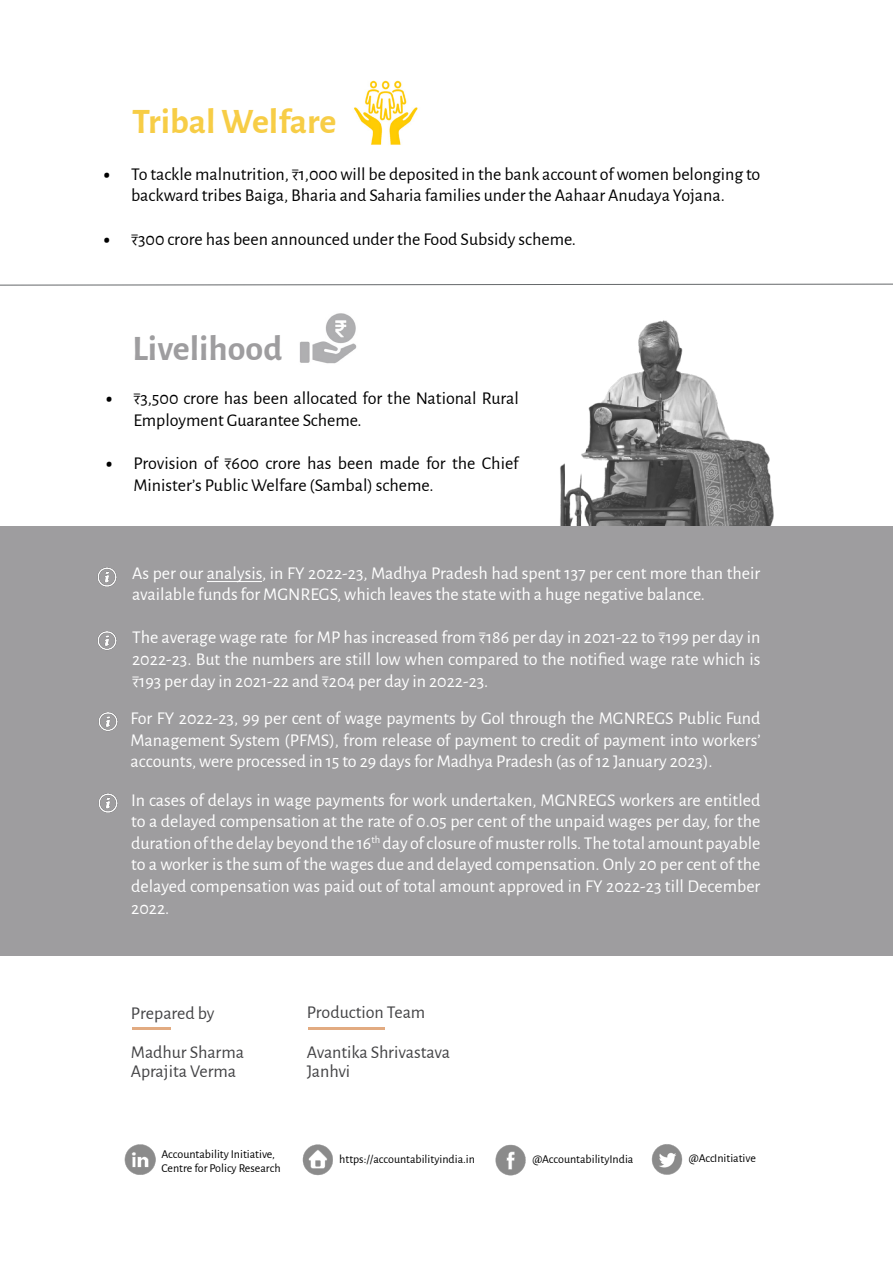
<style>
.page{position:relative;width:893px;height:1263px;background:#fff}
.page>*{position:absolute;margin:0;border:0;box-sizing:border-box;transform-origin:0 0}
.t1{font:700 36px "Alegreya Sans";color:#f7cd46}
.t2{font:700 36px "Alegreya Sans";color:#9e9d9f}
.t3{font:18px/21.6px "Alegreya Sans";color:#fff;text-align:justify}
.t4{font:18px/21.6px "Alegreya Sans";color:#000}
.t5{font:18px/39px "Alegreya Sans";color:#434345}
.t6{font:12px/13.5px "Alegreya Sans";color:#000}
.s1{font-weight:900}
</style>
<div class="page">
<div style="left:0;top:526px;width:893px;height:429px;background:#9e9d9f"></div>
<hr style="left:132px;top:1027px;width:39px;height:3px;background:#e2ab81">
<img style="left:124px;top:1144px;width:32px;height:31px">
<img style="left:302px;top:1144px;width:31px;height:32px">
<img style="left:496px;top:1144px;width:30px;height:31px">
<img style="left:651px;top:1144px;width:32px;height:31px">
<hr style="left:308px;top:1027px;width:77px;height:3px;background:#e2ab81">
<hr style="left:207px;top:581px;width:55px;height:1px;background:#fff">
<svg style="left:0;top:284px;width:893px;height:2px"></svg>
<img style="left:299px;top:313px;width:58px;height:51px">
<img style="left:354px;top:80px;width:64px;height:65px">
<img style="left:98px;top:567px;width:19px;height:20px">
<img style="left:98px;top:631px;width:19px;height:20px">
<img style="left:560px;top:320px;width:214px;height:206px">
<img style="left:99px;top:712px;width:19px;height:20px">
<img style="left:99px;top:793px;width:19px;height:20px">
<h1 class="t1" style="left:132px;top:95px;width:206px">Tribal Welfare</h1>
<p class="t4" style="left:104px;top:162px;width:658px;text-align:center"><span class="s1">•</span> To tackle malnutrition, ₹1,000 will be deposited in the bank account of women belonging to backward tribes Baiga, Bharia and Saharia families under the Aahaar Anudaya Yojana.</p>
<p class="t4" style="left:104px;top:227px;width:473px"><span class="s1">•</span> ₹300 crore has been announced under the Food Subsidy scheme.</p>
<h1 class="t2" style="left:132px;top:321px;width:151px">Livelihood</h1>
<p class="t4" style="left:133px;top:387px;width:387px;text-indent:-27px"><span class="s1">•</span> ₹3,500 crore has been allocated for the National Rural<br>Employment Guarantee Scheme.</p>
<p class="t4" style="left:133px;top:452px;width:387px;text-indent:-27px"><span class="s1">•</span> Provision of ₹600 crore has been made for the Chief<br>Minister’s Public Welfare (Sambal) scheme.</p>
<p class="t3" style="left:132px;top:561px;width:630px;text-indent:-27px"><span class="s1">•</span> As per our analysis, in FY 2022-23, Madhya Pradesh had spent 137 per cent more than their available funds for MGNREGS, which leaves the state with a huge negative balance.</p>
<p class="t3" style="left:132px;top:626px;width:630px;text-indent:-27px"><span class="s1">•</span> The average wage rate for MP has increased from ₹186 per day in 2021-22 to ₹199 per day in 2022-23. But the numbers are still low when compared to the notified wage rate which is ₹193 per day in 2021-22 and ₹204 per day in 2022-23.</p>
<p class="t3" style="left:131px;top:706px;width:631px;text-indent:-27px"><span class="s1">•</span> For FY 2022-23, 99 per cent of wage payments by GoI through the MGNREGS Public Fund Management System (PFMS), from release of payment to credit of payment into workers’ accounts, were processed in 15 to 29 days for Madhya Pradesh (as of 12 January 2023).</p>
<p class="t3" style="left:131px;top:788px;width:631px;text-indent:-27px"><span class="s1">•</span> In cases of delays in wage payments for work undertaken, MGNREGS workers are entitled to a delayed compensation at the rate of 0.05 per cent of the unpaid wages per day, for the duration of the delay beyond the 16<sup>th</sup> day of closure of muster rolls. The total amount payable to a worker is the sum of the wages due and delayed compensation. Only 20 per cent of the delayed compensation was paid out of total amount approved in FY 2022-23 till December 2022.</p>
<p class="t5" style="left:131px;top:992px;width:115px">Prepared by<br>Madhur Sharma</p>
<p class="t5" style="left:131px;top:1051px;width:107px">Aprajita Verma</p>
<p class="t5" style="left:307px;top:992px;width:145px">Production Team<br>Avantika Shrivastava</p>
<p class="t5" style="left:307px;top:1051px;width:45px">Janhvi</p>
<p class="t6" style="left:162px;top:1147px;width:121px">Accountability Initiative,<br>Centre for Policy Research</p>
<p class="t6" style="left:339px;top:1151px;width:137px">https://accountabilityindia.in</p>
<p class="t6" style="left:532px;top:1151px;width:102px">@AccountabilityIndia</p>
<p class="t6" style="left:689px;top:1151px;width:68px">@AccInitiative</p>
</div>
